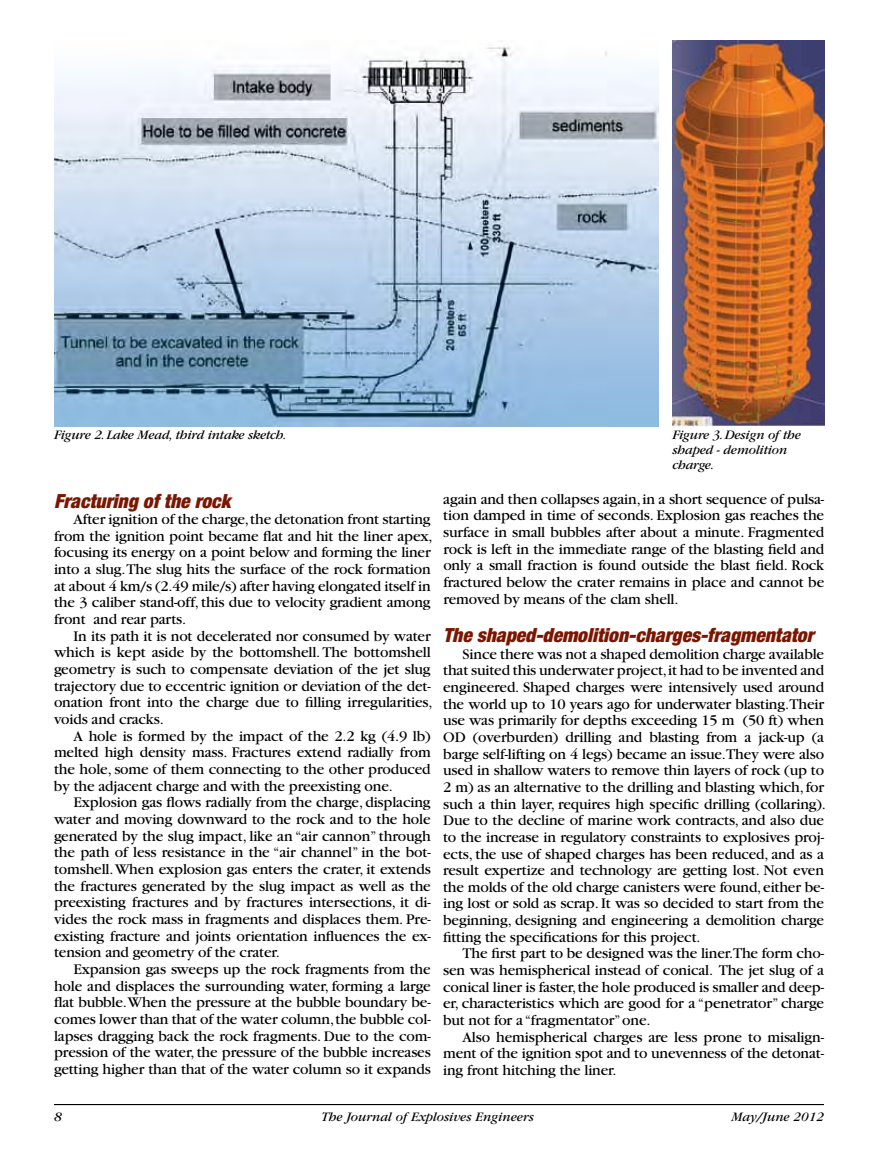
<style>
.page{position:relative;width:878px;height:1175px;background:#fff}
.page>*{position:absolute;margin:0;border:0;box-sizing:border-box;transform-origin:0 0}
.t1{font:italic 900 condensed 19.5px "Helvetica Neue";color:#7a1600}
.t2{font:15.45px/16.6px "Garamond";letter-spacing:-.01em;color:#000;text-align:justify}
.t3{font:italic 13.5px/15px "Garamond";letter-spacing:-.01em;color:#000}
</style>
<div class="page">
<hr style="left:54px;top:1104px;width:770px;height:1px;background:#000">
<img style="left:54px;top:46px;width:604px;height:380px">
<img style="left:672px;top:40px;width:152px;height:386px">
<p class="t3" style="left:54px;top:428px;width:234px">Figure 2.Lake Mead, third intake sketch.</p>
<p class="t3" style="left:672px;top:428px;width:130px">Figure 3.Design of the shaped - demolition charge.</p>
<p class="t1" style="left:54px;top:488px;width:178px">Fracturing of the rock</p>
<p class="t2" style="left:54px;top:511px;width:380px;text-align:left;text-indent:19px">After ignition of the charge,the detonation front starting from the ignition point became flat and hit the liner apex, focusing its energy on a point below and forming the liner into a slug.The slug hits the surface of the rock formation at about 4 km/s (2.49 mile/s) after having elongated itself in the 3 caliber stand-off, this due to velocity gradient among front and rear parts.</p>
<p class="t2" style="left:54px;top:628px;width:380px;text-align:left;text-indent:19px">In its path it is not decelerated nor consumed by water which is kept aside by the bottomshell. The bottomshell geometry is such to compensate deviation of the jet slug trajectory due to eccentric ignition or deviation of the det&shy;onation front into the charge due to filling irregularities, voids and cracks.</p>
<p class="t2" style="left:54px;top:728px;width:378px;text-indent:19px">A hole is formed by the impact of the 2.2 kg (4.9 lb) melted high density mass. Fractures extend radially from the hole, some of them connecting to the other produced by the adjacent charge and with the preexisting one.</p>
<p class="t2" style="left:54px;top:794px;width:378px;text-indent:19px">Explosion gas flows radially from the charge, displacing water and moving downward to the rock and to the hole generated by the slug impact, like an “air cannon” through the path of less resistance in the “air channel” in the bot&shy;tomshell.When explosion gas enters the crater, it extends the fractures generated by the slug impact as well as the preexisting fractures and by fractures intersections, it di&shy;vides the rock mass in fragments and displaces them. Pre&shy;existing fracture and joints orientation influences the ex&shy;tension and geometry of the crater.</p>
<p class="t2" style="left:54px;top:961px;width:378px;text-indent:19px">Expansion gas sweeps up the rock fragments from the hole and displaces the surrounding water, forming a large flat bubble.When the pressure at the bubble boundary be&shy;comes lower than that of the water column,the bubble col&shy;lapses dragging back the rock fragments. Due to the com&shy;pression of the water, the pressure of the bubble increases getting higher than that of the water column so it expands</p>
<p class="t2" style="left:443px;top:491px;width:382px">again and then collapses again,in a short sequence of pulsa&shy;tion damped in time of seconds. Explosion gas reaches the surface in small bubbles after about a minute. Fragmented rock is left in the immediate range of the blasting field and only a small fraction is found outside the blast field. Rock fractured below the crater remains in place and cannot be removed by means of the clam shell.</p>
<p class="t1" style="left:443px;top:623px;width:372px">The shaped-demolition-charges-fragmentator</p>
<p class="t2" style="left:443px;top:645px;width:384px;text-align:left;text-indent:20px">Since there was not a shaped demolition charge available that suited this underwater project,it had to be invented and engineered. Shaped charges were intensively used around the world up to 10 years ago for underwater blasting.Their use was primarily for depths exceeding 15 m (50 ft) when OD (overburden) drilling and blasting from a jack-up (a barge self-lifting on 4 legs) became an issue.They were also used in shallow waters to remove thin layers of rock (up to 2 m) as an alternative to the drilling and blasting which,for such a thin layer, requires high specific drilling (collaring).<br>Due to the decline of marine work contracts, and also due to the increase in regulatory constraints to explosives proj&shy;ects, the use of shaped charges has been reduced, and as a result expertize and technology are getting lost. Not even the molds of the old charge canisters were found,either be&shy;ing lost or sold as scrap. It was so decided to start from the beginning, designing and engineering a demolition charge fitting the specifications for this project.</p>
<p class="t2" style="left:443px;top:945px;width:382px;text-indent:19px">The first part to be designed was the liner.The form cho&shy;sen was hemispherical instead of conical. The jet slug of a conical liner is faster,the hole produced is smaller and deep&shy;er, characteristics which are good for a “penetrator” charge but not for a“fragmentator”one.</p>
<p class="t2" style="left:443px;top:1028px;width:382px;text-indent:19px">Also hemispherical charges are less prone to misalign&shy;ment of the ignition spot and to unevenness of the detonat&shy;ing front hitching the liner.</p>
<p class="t3" style="left:54px;top:1109px;width:9px">8</p>
<p class="t3" style="left:321px;top:1109px;width:214px">The Journal of Explosives Engineers</p>
<p class="t3" style="left:731px;top:1109px;width:94px">May/June 2012</p>
</div>
